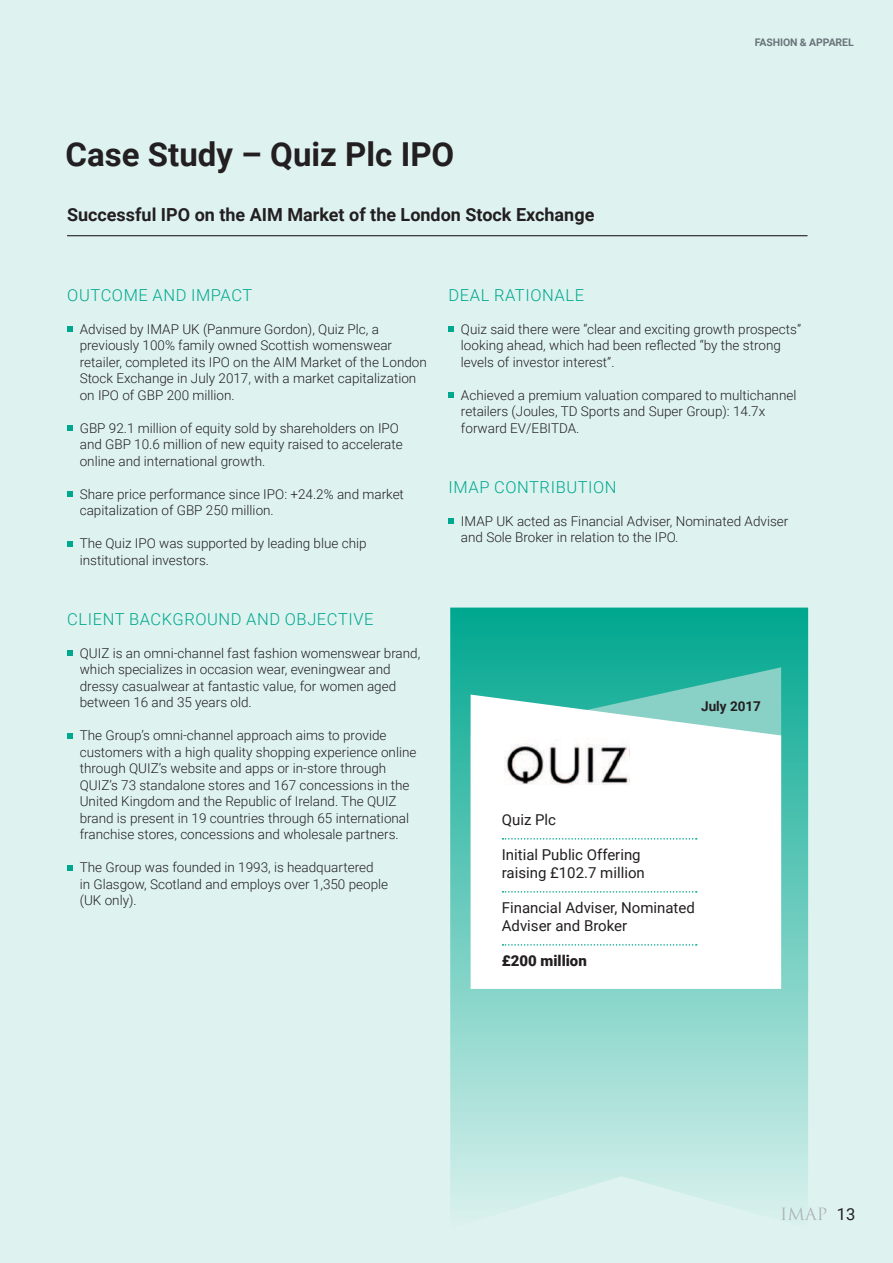
<style>
.page{position:relative;width:893px;height:1263px;background:#def3f0}
.page>*{position:absolute;margin:0;border:0;box-sizing:border-box;transform-origin:0 0}
.t1{font:700 33px "Roboto";color:#231f20}
.t2{font:700 18px "Roboto";color:#231f20}
.t3{font:300 16.5px "Roboto";letter-spacing:.035em;color:#00a78f}
.t4{font:16.5px "Trajan Pro";color:#adb4ba}
.t5{font:15px/18px "Roboto";color:#231f20}
.t6{font:900 15px "Roboto";color:#231f20}
.t7{font:300 13.5px/16.5px "Roboto";color:#231f20}
.t8{font:700 13.5px "Roboto";color:#231f20}
.t9{font:700 10.5px "Roboto";color:#6a747b}
.s1{font-family:"Roboto";color:#231f20}
</style>
<div class="page">
<svg style="left:450px;top:607px;width:358px;height:599px;background:#83d3c8"></svg>
<svg style="left:471px;top:667px;width:310px;height:28px;background:#2fb5a2"></svg>
<svg style="left:67px;top:326px;width:5px;height:6px"></svg>
<svg style="left:67px;top:425px;width:5px;height:6px"></svg>
<svg style="left:67px;top:491px;width:5px;height:6px"></svg>
<svg style="left:67px;top:541px;width:5px;height:5px"></svg>
<svg style="left:67px;top:650px;width:5px;height:6px"></svg>
<svg style="left:67px;top:733px;width:5px;height:5px"></svg>
<svg style="left:67px;top:865px;width:5px;height:5px"></svg>
<hr style="left:67px;top:235px;width:740px;height:1px;background:#231f20">
<svg style="left:448px;top:326px;width:5px;height:6px"></svg>
<svg style="left:448px;top:392px;width:5px;height:6px"></svg>
<svg style="left:448px;top:518px;width:5px;height:6px"></svg>
<svg style="left:471px;top:695px;width:310px;height:294px;background:#f4faf9"></svg>
<img style="left:505px;top:739px;width:124px;height:48px">
<svg style="left:502px;top:838px;width:195px;height:1px"></svg>
<svg style="left:502px;top:891px;width:195px;height:1px"></svg>
<svg style="left:502px;top:944px;width:195px;height:2px"></svg>
<h1 class="t1" style="left:66px;top:131px;width:367px">Case Study – Quiz Plc IPO</h1>
<h2 class="t2" style="left:67px;top:202px;width:529px">Successful IPO on the AIM Market of the London Stock Exchange</h2>
<p class="t9" style="left:755px;top:35px;width:62px">FASHION &amp; APPARE</p>
<p class="t9" style="left:848px;top:35px;width:7px">l</p>
<p class="t3" style="left:67px;top:283px;width:24px">Outcome</p>
<p class="t3" style="left:153px;top:283px;width:12px">and</p>
<p class="t3" style="left:191px;top:283px;width:11px">impact</p>
<p class="t7" style="left:80px;top:320px;width:349px">Advised by IMAP UK (Panmure Gordon), Quiz Plc, a previously 100% family owned Scottish womenswear retailer, completed its IPO on the AIM Market of the London Stock Exchange in July 2017, with a market capitalization on IPO of GBP 200 million.</p>
<p class="t7" style="left:80px;top:419px;width:325px">GBP 92.1 million of equity sold by shareholders on IPO and GBP 10.6 million of new equity raised to accelerate online and international growth.</p>
<p class="t7" style="left:80px;top:485px;width:326px">Share price performance since IPO: +24.2% and market capitalization of GBP 250 million.</p>
<p class="t7" style="left:80px;top:535px;width:288px">The Quiz IPO was supported by leading blue chip institutional investors.</p>
<p class="t3" style="left:67px;top:607px;width:22px">Client</p>
<p class="t3" style="left:129px;top:607px;width:13px">background</p>
<p class="t3" style="left:246px;top:607px;width:12px">and</p>
<p class="t3" style="left:285px;top:607px;width:11px">objective</p>
<p class="t7" style="left:80px;top:644px;width:342px">QUIZ is an omni-channel fast fashion womenswear brand, which specializes in occasion wear, eveningwear and dressy casualwear at fantastic value, for women aged between 16 and 35 years old.</p>
<p class="t7" style="left:80px;top:727px;width:338px">The Group’s omni-channel approach aims to provide customers with a high quality shopping experience online through QUIZ’s website and apps or in-store through QUIZ’s 73 standalone stores and 167 concessions in the United Kingdom and the Republic of Ireland. The QUIZ brand is present in 19 countries through 65 international franchise stores, concessions and wholesale partners.</p>
<p class="t7" style="left:80px;top:859px;width:310px">The Group was founded in 1993, is headquartered<br>in Glasgow, Scotland and employs over 1,350 people (UK only).</p>
<p class="t3" style="left:448px;top:283px;width:22px">Deal</p>
<p class="t3" style="left:494px;top:283px;width:11px">rationale</p>
<p class="t7" style="left:461px;top:320px;width:342px">Quiz said there were “clear and exciting growth prospects” looking ahead, which had been reflected “by the strong levels of investor interest”.</p>
<p class="t7" style="left:461px;top:386px;width:337px">Achieved a premium valuation compared to multichannel retailers (Joules, TD Sports and Super Group): 14.7x forward EV/EBITDA.</p>
<p class="t3" style="left:448px;top:475px;width:57px">IMAP contribution</p>
<p class="t7" style="left:461px;top:512px;width:329px">IMAP UK acted as Financial Adviser, Nominated Adviser and Sole Broker in relation to the IPO.</p>
<p class="t8" style="left:701px;top:697px;width:61px">July 2017</p>
<p class="t5" style="left:502px;top:810px;width:56px">Quiz Plc</p>
<p class="t5" style="left:502px;top:845px;width:145px">Initial Public Offering raising £102.7 million</p>
<p class="t5" style="left:502px;top:898px;width:195px">Financial Adviser, Nominated<br>Adviser and Broker</p>
<p class="t6" style="left:502px;top:950px;width:87px">£200 million</p>
<p class="t4" style="left:780px;top:1204px;width:77px">IMAP <span class="s1">13</span></p>
</div>
